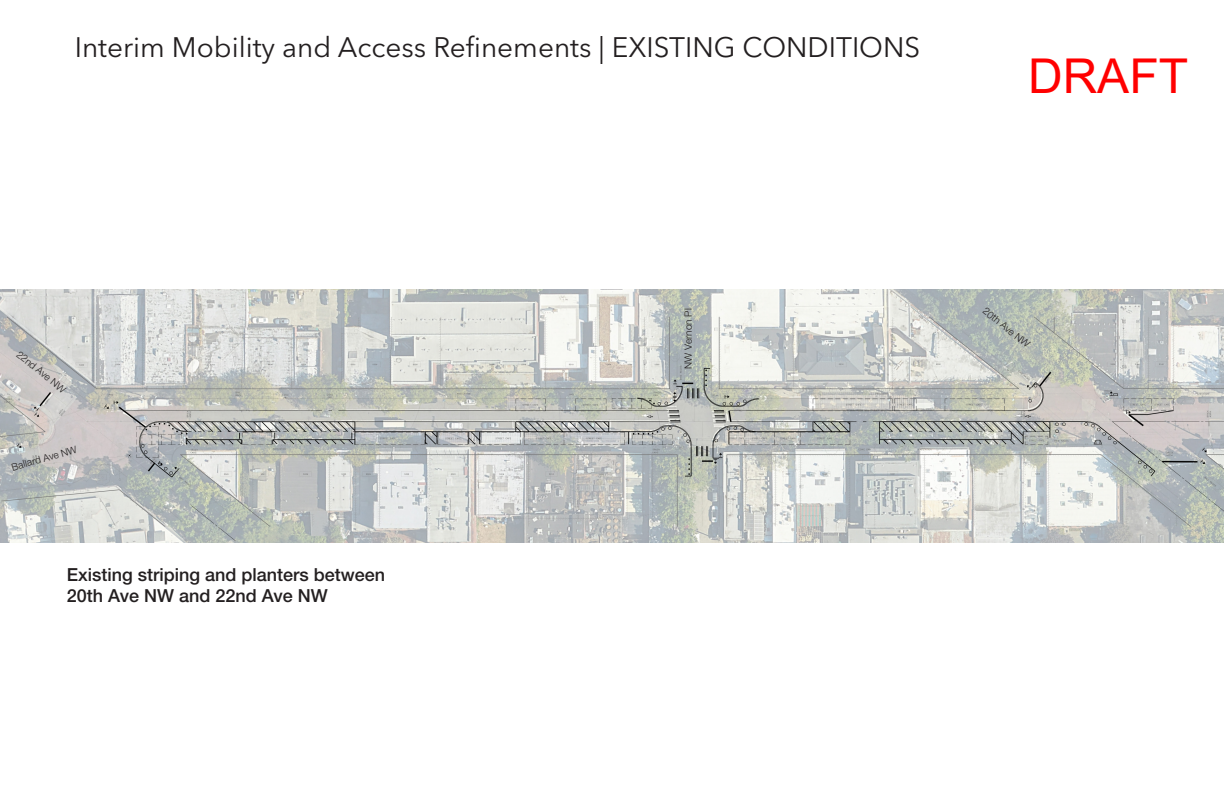
<style>
.page{position:relative;width:1224px;height:792px;background:#fff}
.page>*{position:absolute;margin:0;border:0;box-sizing:border-box;transform-origin:0 0}
.t1{font:48px "Arial";color:#f00}
.t2{font:28px "Avenir Next LT Pro";color:#231f20}
.t3{font:500 18px/21.6px "Helvetica Neue LT Pro";color:#231f20}
.t4{font:300 10px "Helvetica Neue LT Pro";letter-spacing:.005em;color:#231f20}
</style>
<div class="page">
<img style="left:0;top:289px;width:1224px;height:254px">
<p class="t2" style="left:75px;top:31px;width:847px">Interim Mobility and Access Refinements | EXISTING CONDITIONS</p>
<h1 class="t1" style="left:1028px;top:43px;width:161px">DRAFT</h1>
<p class="t4" style="left:22px;top:348px;width:61px;rotate:39deg">22nd Ave NW</p>
<p class="t4" style="left:10px;top:461px;width:69px;rotate:-16deg">Ballard Ave NW</p>
<p class="t3" style="left:67px;top:563px;width:320px">Existing striping and planters between<br>20th Ave NW and 22nd Ave NW</p>
<p class="t4" style="left:682px;top:369px;width:62px;rotate:-90deg">NW Vernon Pl</p>
<p class="t4" style="left:988px;top:305px;width:59px;rotate:39deg">20th Ave NW</p>
</div>
